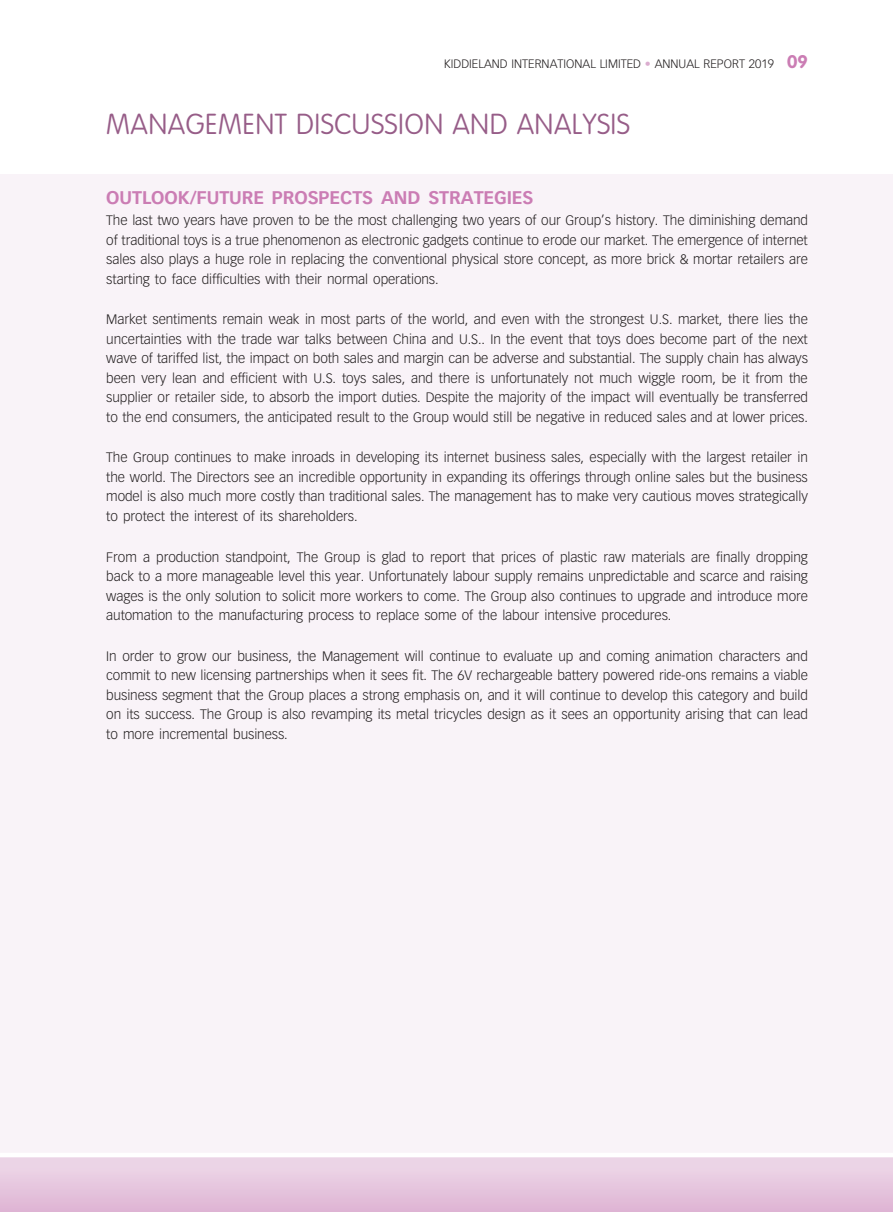
<style>
.page{position:relative;width:893px;height:1212px;background:#fff}
.page>*{position:absolute;margin:0;border:0;box-sizing:border-box;transform-origin:0 0}
.t1{font:100 28.5px "VAG Rounded Std";letter-spacing:.015em;color:#975d88}
._03_H1{font:700 18px "Vectora LT Std";letter-spacing:-.005em;color:#cb7db4}
._11_P0{font:300 13.5px/19.5px "Vectora LT Std";letter-spacing:-.005em;color:#231f20;text-align:justify}
.t2{font:300 12px "Vectora LT Std";letter-spacing:.005em;color:#231f20}
.s1{color:#dbadcf}
.s2{font-family:"VAG Rounded Std";font-weight:700;font-size:18px;color:#cb7db4}
</style>
<div class="page">
<div style="left:0;top:174px;width:893px;height:978px;background:#f9f3f8"></div>
<svg style="left:0;top:1157px;width:893px;height:55px;background:#e6c7de"></svg>
<p class="t2" style="left:444px;top:56px;width:365px">KIDDIELAND INTERNATIONAL LIMITED <span class="s1">•</span> ANNUAL REPORT 2019 <span class="s2">09</span></p>
<h1 class="t1" style="left:106px;top:107px;width:525px">MANAGEMENT DISCUSSION AND ANALYSIS</h1>
<p class="_03_H1" style="left:106px;top:187px;width:429px">OUTLOOK/FUTURE PROSPECTS AND STRATEGIES</p>
<p class="_11_P0" style="left:106px;top:211px;width:703px">The last two years have proven to be the most challenging two years of our Group’s history. The diminishing demand of traditional toys is a true phenomenon as electronic gadgets continue to erode our market. The emergence of internet sales also plays a huge role in replacing the conventional physical store concept, as more brick &amp; mortar retailers are starting to face difficulties with their normal operations.</p>
<p class="_11_P0" style="left:106px;top:310px;width:703px">Market sentiments remain weak in most parts of the world, and even with the strongest U.S. market, there lies the uncertainties with the trade war talks between China and U.S.. In the event that toys does become part of the next wave of tariffed list, the impact on both sales and margin can be adverse and substantial. The supply chain has always been very lean and efficient with U.S. toys sales, and there is unfortunately not much wiggle room, be it from the supplier or retailer side, to absorb the import duties. Despite the majority of the impact will eventually be transferred to the end consumers, the anticipated result to the Group would still be negative in reduced sales and at lower prices.</p>
<p class="_11_P0" style="left:106px;top:448px;width:703px">The Group continues to make inroads in developing its internet business sales, especially with the largest retailer in the world. The Directors see an incredible opportunity in expanding its offerings through online sales but the business model is also much more costly than traditional sales. The management has to make very cautious moves strategically to protect the interest of its shareholders.</p>
<p class="_11_P0" style="left:106px;top:547px;width:703px">From a production standpoint, The Group is glad to report that prices of plastic raw materials are finally dropping back to a more manageable level this year. Unfortunately labour supply remains unpredictable and scarce and raising wages is the only solution to solicit more workers to come. The Group also continues to upgrade and introduce more automation to the manufacturing process to replace some of the labour intensive procedures.</p>
<p class="_11_P0" style="left:106px;top:646px;width:703px">In order to grow our business, the Management will continue to evaluate up and coming animation characters and commit to new licensing partnerships when it sees fit. The 6V rechargeable battery powered ride-ons remains a viable business segment that the Group places a strong emphasis on, and it will continue to develop this category and build on its success. The Group is also revamping its metal tricycles design as it sees an opportunity arising that can lead to more incremental business.</p>
</div>
